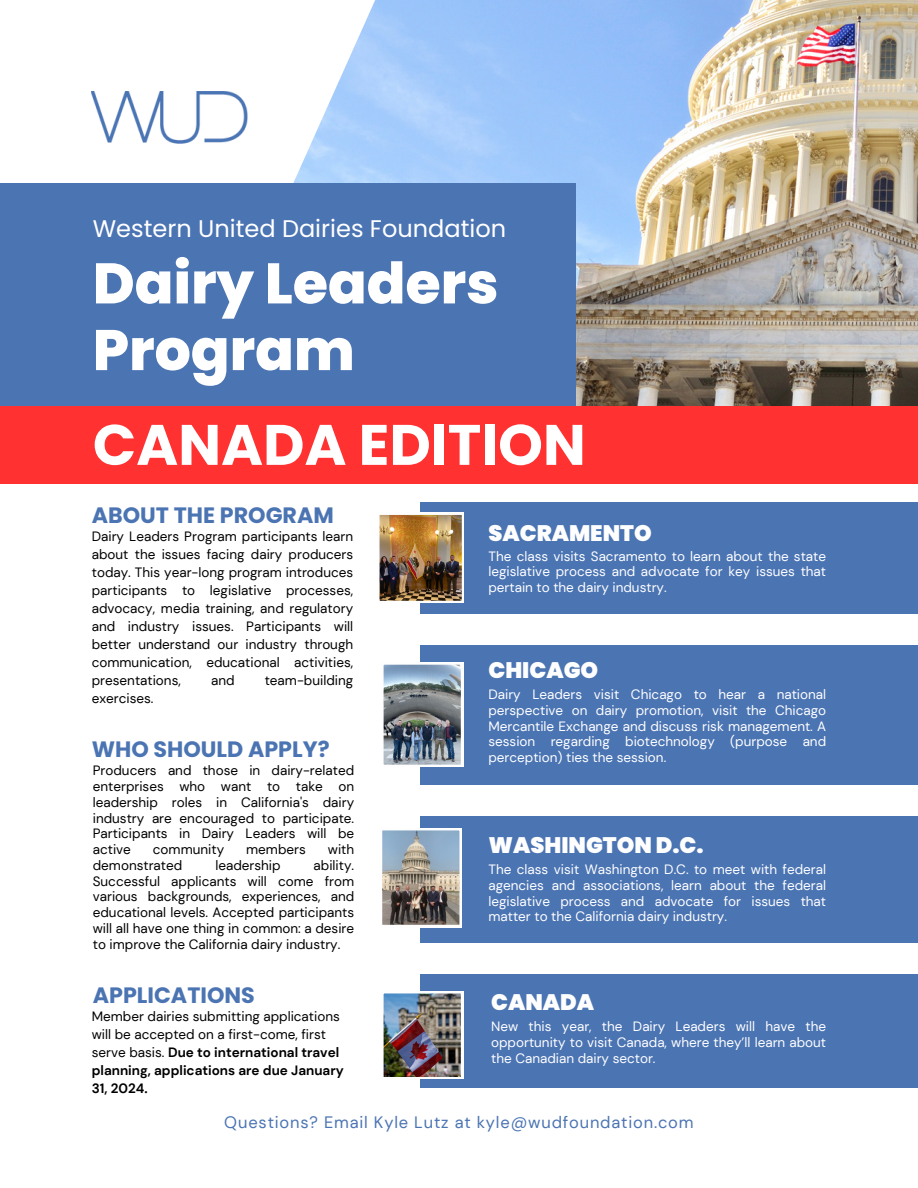
<style>
.page{position:relative;width:918px;height:1188px;background:#fff}
.page>*{position:absolute;margin:0;border:0;box-sizing:border-box;transform-origin:0 0}
.t1{font:800 57px/66.8px "Poppins";color:#fff}
.t2{font:700 57px "Poppins";color:#fff}
.t3{font:24px "Poppins";color:#fff}
.t4{font:900 22.5px "Poppins";color:#fefefe}
.t5{font:900 22.35px "Poppins";color:#fefefe}
.t6{font:700 22.2px "Poppins";color:#4b74b3}
.t7{font:16.5px "DM Sans";letter-spacing:.05em;color:#4b74b3}
.t8{font:13.5px/18px "DM Sans";color:#000;text-align:justify}
.t9{font:13.5px/15.8px "DM Sans";color:#fff;text-align:justify}
.s1{font-weight:700}
</style>
<div class="page">
<img style="left:196px;top:0;width:722px;height:407px">
<div style="left:0;top:183px;width:576px;height:267px;background:#4b74b3"></div>
<img style="left:92px;top:92px;width:164px;height:55px">
<div style="left:421px;top:816px;width:497px;height:127px;background:#4b74b3"></div>
<img style="left:382px;top:828px;width:80px;height:99px">
<div style="left:421px;top:645px;width:497px;height:139px;background:#4b74b3"></div>
<img style="left:383px;top:662px;width:80px;height:105px">
<div style="left:421px;top:502px;width:497px;height:112px;background:#4b74b3"></div>
<img style="left:379px;top:513px;width:85px;height:90px">
<div style="left:0;top:407px;width:918px;height:77px;background:#ff3131"></div>
<div style="left:421px;top:974px;width:497px;height:114px;background:#4b74b3"></div>
<img style="left:383px;top:991px;width:80px;height:88px">
<p class="t3" style="left:93px;top:212px;width:415px">Western United Dairies Foundation</p>
<p class="t1" style="left:93px;top:250px;width:407px">Dairy Leaders<br>Program</p>
<p class="t2" style="left:93px;top:405px;width:495px">CANADA EDITION</p>
<p class="t6" style="left:92px;top:499px;width:244px">ABOUT THE PROGRAM</p>
<p class="t8" style="left:92px;top:527px;width:263px">Dairy Leaders Program participants learn about the issues facing dairy producers today. This year-long program introduces participants to legislative processes, advocacy, media training, and regulatory and industry issues. Participants will better understand our industry through communication, educational activities, presentations,</p>
<p class="t8" style="left:211px;top:671px;width:25px">and</p>
<p class="t8" style="left:265px;top:671px;width:90px">team-building</p>
<p class="t8" style="left:92px;top:689px;width:63px">exercises.</p>
<p class="t6" style="left:92px;top:734px;width:239px">WHO SHOULD APPLY?</p>
<p class="t8" style="left:93px;top:763px;width:263px;line-height:15.8px">Producers and those in dairy-related enterprises who want to take on leadership roles in California's dairy industry are encouraged to participate.<br>Participants in Dairy Leaders will be active</p>
<p class="t8" style="left:153px;top:841px;width:73px">community</p>
<p class="t8" style="left:246px;top:841px;width:61px">members</p>
<p class="t8" style="left:328px;top:841px;width:28px">with</p>
<p class="t8" style="left:93px;top:856px;width:91px">demonstrated</p>
<p class="t8" style="left:215px;top:856px;width:67px">leadership</p>
<p class="t8" style="left:93px;top:857px;width:263px;line-height:15.8px;text-indent:221px">ability.<br>Successful applicants will come from various backgrounds, experiences, and educational levels. Accepted participants will all have one thing in common: a desire to improve the California dairy industry.</p>
<p class="t6" style="left:93px;top:980px;width:164px">APPLICATIONS</p>
<p class="t8" style="left:92px;top:1007px;width:253px;text-align:left">Member dairies submitting applications will be accepted on a first-come, first serve basis. <span class="s1">Due to international travel planning, applications are due January 31, 2024.</span></p>
<p class="t5" style="left:488px;top:517px;width:165px">SACRAMENTO</p>
<p class="t9" style="left:488px;top:548px;width:339px">The class visits Sacramento to learn about the state legislative process and advocate for key issues that pertain to the dairy industry.</p>
<p class="t4" style="left:488px;top:655px;width:111px">CHICAGO</p>
<p class="t9" style="left:488px;top:687px;width:339px">Dairy Leaders visit Chicago to hear a national perspective on dairy promotion, visit the Chicago Mercantile Exchange and discuss risk management. A session regarding biotechnology (purpose and perception) ties the session.</p>
<p class="t4" style="left:488px;top:830px;width:217px">WASHINGTON D.C.</p>
<p class="t9" style="left:488px;top:862px;width:339px">The class visit Washington D.C. to meet with federal agencies and associations, learn about the federal legislative process and advocate for issues that matter to the California dairy industry.</p>
<p class="t4" style="left:491px;top:987px;width:105px">CANADA</p>
<p class="t9" style="left:491px;top:1019px;width:337px">New this year, the Dairy Leaders will have the opportunity to visit Canada, where they’ll learn about the Canadian dairy sector.</p>
<p class="t7" style="left:224px;top:1112px;width:471px">Questions? Email Kyle Lutz at kyle@wudfoundation.com</p>
</div>
